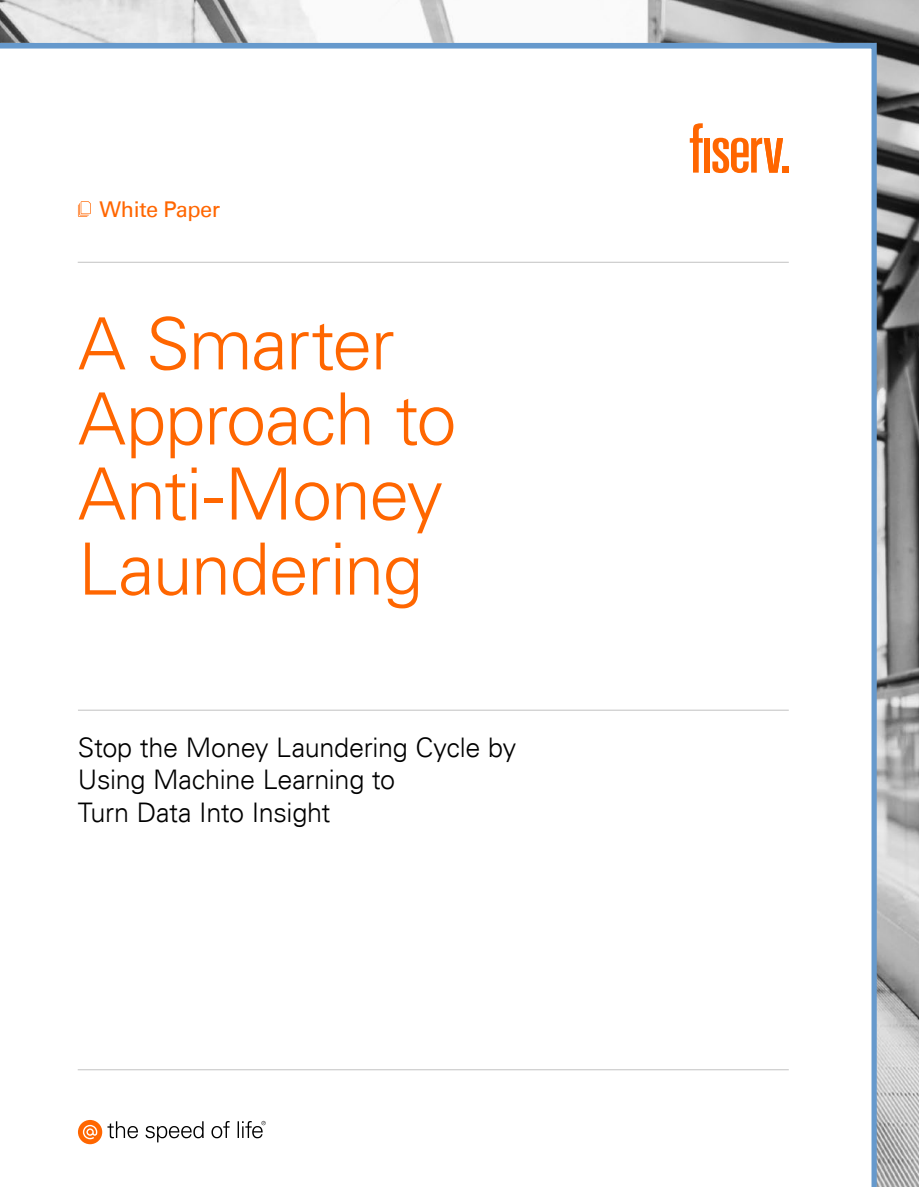
<style>
.page{position:relative;width:919px;height:1187px;background:#fff}
.page>*{position:absolute;margin:0;border:0;box-sizing:border-box;transform-origin:0 0}
.t1{font:300 72px/75px "Univers For Fiserv 45";letter-spacing:-.02em;color:#f60}
.t2{font:300 27px/32.4px "Univers For Fiserv 45";letter-spacing:-.01em;color:#000}
.t3{font:21.75px "Univers For Fiserv 55";letter-spacing:-.02em;color:#f60}
</style>
<div class="page">
<img style="left:0;top:0;width:918px;height:1186px">
<hr style="left:78px;top:1069px;width:710px;height:1px;background:#c2c2c2">
<svg style="left:78px;top:201px;width:13px;height:16px"></svg>
<hr style="left:78px;top:262px;width:710px;height:1px;background:#c2c2c2">
<hr style="left:78px;top:710px;width:710px;height:1px;background:#c2c2c2">
<svg style="left:78px;top:1119px;width:24px;height:25px"></svg>
<svg style="left:83px;top:1124px;width:14px;height:15px"></svg>
<svg style="left:107px;top:1120px;width:159px;height:22px"></svg>
<svg style="left:712px;top:138px;width:71px;height:35px"></svg>
<div style="left:782px;top:166px;width:6px;height:7px;background:#f60"></div>
<div style="left:704px;top:138px;width:6px;height:35px;background:#f60"></div>
<svg style="left:689px;top:123px;width:13px;height:50px"></svg>
<p class="t3" style="left:100px;top:196px;width:122px">White Paper</p>
<h1 class="t1" style="left:78px;top:306px;width:380px">A Smarter<br>Approach to<br>Anti-Money<br>Laundering</h1>
<p class="t2" style="left:78px;top:731px;width:439px">Stop the Money Laundering Cycle by<br>Using Machine Learning to<br>Turn Data Into Insight</p>
</div>
